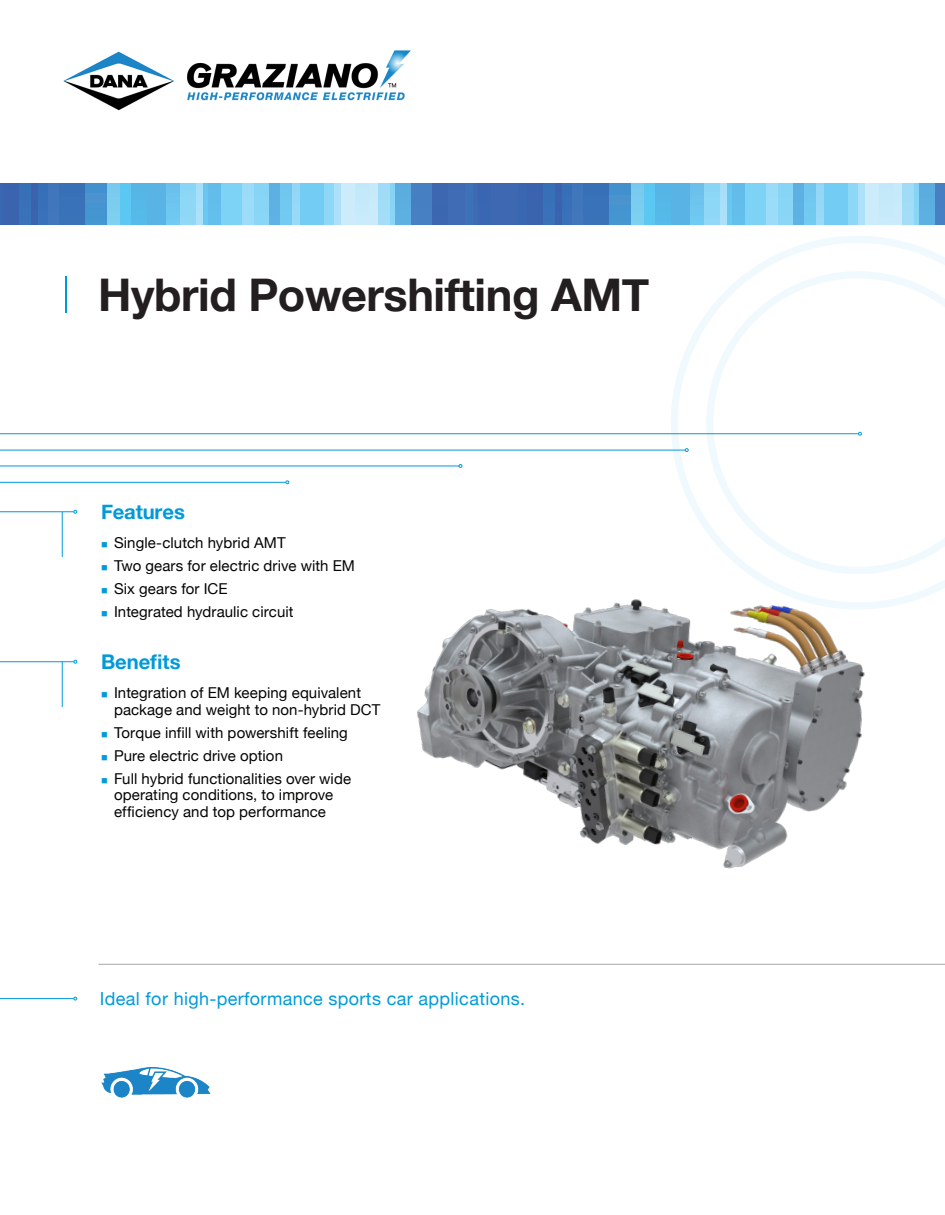
<style>
.page{position:relative;width:945px;height:1215px;background:#fff}
.page>*{position:absolute;margin:0;border:0;box-sizing:border-box;transform-origin:0 0}
.t1{font:700 45px "Helvetica Neue";letter-spacing:-.01em;color:#231f20}
.FEATURES___BENFITS{font:700 20.25px "Helvetica Neue";letter-spacing:-.005em;color:#009ad9}
.t2{font:18px "Helvetica Neue";letter-spacing:.02em;color:#009bda}
.t3{font:15px/16.5px "Helvetica Neue";letter-spacing:.005em;color:#040503}
.s1{color:#009bda}
</style>
<div class="page">
<svg style="left:671px;top:236px;width:274px;height:366px"></svg>
<svg style="left:706px;top:271px;width:239px;height:303px"></svg>
<hr style="left:0;top:433px;width:859px;height:1px;background:#009bda">
<svg style="left:858px;top:432px;width:4px;height:4px"></svg>
<hr style="left:0;top:450px;width:685px;height:1px;background:#009bda">
<svg style="left:685px;top:448px;width:4px;height:4px"></svg>
<hr style="left:0;top:466px;width:459px;height:1px;background:#009bda">
<svg style="left:459px;top:464px;width:3px;height:4px"></svg>
<hr style="left:0;top:482px;width:286px;height:1px;background:#009bda">
<hr style="left:0;top:661px;width:74px;height:1px;background:#009bda">
<svg style="left:73px;top:660px;width:4px;height:4px"></svg>
<hr style="left:62px;top:662px;width:1px;height:45px;background:#009bda">
<hr style="left:0;top:512px;width:74px;height:1px;background:#009bda">
<svg style="left:73px;top:510px;width:4px;height:4px"></svg>
<hr style="left:62px;top:512px;width:1px;height:45px;background:#009bda">
<hr style="left:65px;top:277px;width:2px;height:36px;background:#009ad9">
<img style="left:417px;top:499px;width:491px;height:370px">
<div style="left:467px;top:183px;width:13px;height:42px;background:#3e6ab4"></div>
<div style="left:479px;top:183px;width:13px;height:42px;background:#3a66b1"></div>
<div style="left:492px;top:183px;width:27px;height:42px;background:#3e69b2"></div>
<div style="left:519px;top:183px;width:10px;height:42px;background:#3a67b1"></div>
<div style="left:528px;top:183px;width:17px;height:42px;background:#3b64af"></div>
<div style="left:544px;top:183px;width:12px;height:42px;background:#3871b8"></div>
<div style="left:555px;top:183px;width:8px;height:42px;background:#3b63af"></div>
<div style="left:563px;top:183px;width:10px;height:42px;background:#3870b8"></div>
<div style="left:573px;top:183px;width:11px;height:42px;background:#4077bc"></div>
<div style="left:583px;top:183px;width:27px;height:42px;background:#3972b9"></div>
<div style="left:610px;top:183px;width:22px;height:42px;background:#4494cf"></div>
<div style="left:632px;top:183px;width:13px;height:42px;background:#7bcdef"></div>
<svg style="left:644px;top:183px;width:12px;height:42px"></svg>
<div style="left:656px;top:183px;width:16px;height:42px;background:#55b8e8"></div>
<div style="left:672px;top:183px;width:19px;height:42px;background:#59b4e5"></div>
<svg style="left:690px;top:183px;width:15px;height:42px"></svg>
<div style="left:705px;top:183px;width:16px;height:42px;background:#8dd7f7"></div>
<div style="left:720px;top:183px;width:8px;height:42px;background:#a9e0f9"></div>
<div style="left:728px;top:183px;width:5px;height:42px;background:#69c7f1"></div>
<div style="left:733px;top:183px;width:15px;height:42px;background:#62bdea"></div>
<div style="left:745px;top:183px;width:22px;height:42px;background:#7dd3f6"></div>
<div style="left:766px;top:183px;width:13px;height:42px;background:#9bdcf8"></div>
<svg style="left:779px;top:183px;width:15px;height:42px"></svg>
<div style="left:794px;top:183px;width:11px;height:42px;background:#5db1e3"></div>
<div style="left:805px;top:183px;width:12px;height:42px;background:#71c8f0"></div>
<div style="left:816px;top:183px;width:9px;height:42px;background:#95d7f6"></div>
<div style="left:824px;top:183px;width:26px;height:42px;background:#73ccf3"></div>
<div style="left:848px;top:183px;width:11px;height:42px;background:#8ed8f7"></div>
<div style="left:859px;top:183px;width:7px;height:42px;background:#ace1f9"></div>
<div style="left:866px;top:183px;width:14px;height:42px;background:#ccecfb"></div>
<div style="left:879px;top:183px;width:15px;height:42px;background:#c5e9fa"></div>
<div style="left:893px;top:183px;width:10px;height:42px;background:#c8ebfa"></div>
<div style="left:902px;top:183px;width:13px;height:42px;background:#a2ddf8"></div>
<div style="left:914px;top:183px;width:6px;height:42px;background:#86d4f6"></div>
<div style="left:920px;top:183px;width:16px;height:42px;background:#5caee1"></div>
<div style="left:936px;top:183px;width:9px;height:42px;background:#4780c2"></div>
<div style="left:0;top:183px;width:5px;height:42px;background:#3a66b1"></div>
<div style="left:4px;top:183px;width:17px;height:42px;background:#3b64af"></div>
<div style="left:20px;top:183px;width:12px;height:42px;background:#3871b8"></div>
<div style="left:31px;top:183px;width:8px;height:42px;background:#3b63af"></div>
<div style="left:39px;top:183px;width:10px;height:42px;background:#3870b8"></div>
<div style="left:49px;top:183px;width:11px;height:42px;background:#4077bc"></div>
<div style="left:59px;top:183px;width:27px;height:42px;background:#3972b9"></div>
<div style="left:86px;top:183px;width:22px;height:42px;background:#4494d0"></div>
<div style="left:108px;top:183px;width:13px;height:42px;background:#7ccdef"></div>
<svg style="left:120px;top:183px;width:12px;height:42px"></svg>
<div style="left:132px;top:183px;width:16px;height:42px;background:#55b8e8"></div>
<div style="left:148px;top:183px;width:19px;height:42px;background:#59b4e5"></div>
<svg style="left:166px;top:183px;width:15px;height:42px"></svg>
<div style="left:181px;top:183px;width:16px;height:42px;background:#8ed7f7"></div>
<div style="left:196px;top:183px;width:8px;height:42px;background:#aae0f9"></div>
<div style="left:204px;top:183px;width:5px;height:42px;background:#69c7f1"></div>
<div style="left:209px;top:183px;width:15px;height:42px;background:#62beeb"></div>
<div style="left:221px;top:183px;width:22px;height:42px;background:#7dd3f6"></div>
<div style="left:242px;top:183px;width:13px;height:42px;background:#9bdcf8"></div>
<svg style="left:255px;top:183px;width:15px;height:42px"></svg>
<div style="left:270px;top:183px;width:11px;height:42px;background:#5db2e3"></div>
<div style="left:281px;top:183px;width:12px;height:42px;background:#71c8f0"></div>
<div style="left:292px;top:183px;width:9px;height:42px;background:#96d8f7"></div>
<div style="left:300px;top:183px;width:26px;height:42px;background:#73ccf3"></div>
<div style="left:324px;top:183px;width:11px;height:42px;background:#8ed8f7"></div>
<div style="left:335px;top:183px;width:7px;height:42px;background:#ace1f9"></div>
<div style="left:342px;top:183px;width:14px;height:42px;background:#ccecfb"></div>
<div style="left:355px;top:183px;width:15px;height:42px;background:#c6eafa"></div>
<div style="left:369px;top:183px;width:10px;height:42px;background:#caebfb"></div>
<div style="left:378px;top:183px;width:13px;height:42px;background:#a2ddf8"></div>
<div style="left:390px;top:183px;width:6px;height:42px;background:#86d4f6"></div>
<div style="left:396px;top:183px;width:16px;height:42px;background:#5cafe1"></div>
<div style="left:412px;top:183px;width:22px;height:42px;background:#4780c2"></div>
<div style="left:432px;top:183px;width:18px;height:42px;background:#3d67b1"></div>
<div style="left:448px;top:183px;width:18px;height:42px;background:#3f6cb5"></div>
<div style="left:465px;top:183px;width:7px;height:42px;background:#3d71b8"></div>
<img style="left:63px;top:50px;width:347px;height:61px">
<hr style="left:0;top:998px;width:74px;height:1px;background:#009bda">
<hr style="left:98px;top:964px;width:847px;height:1px;background:#231f20">
<img style="left:101px;top:1067px;width:109px;height:30px">
<p class="t1" style="left:98px;top:260px;width:553px">Hybrid Powershifting AMT</p>
<p class="FEATURES___BENFITS" style="left:101px;top:496px;width:85px">Features</p>
<p class="t3" style="left:101px;top:536px;width:186px"><span class="s1">■</span> Single-clutch hybrid AMT</p>
<p class="t3" style="left:101px;top:559px;width:255px"><span class="s1">■</span> Two gears for electric drive with EM</p>
<p class="t3" style="left:101px;top:582px;width:128px"><span class="s1">■</span> Six gears for ICE</p>
<p class="t3" style="left:101px;top:605px;width:194px"><span class="s1">■</span> Integrated hydraulic circuit</p>
<p class="FEATURES___BENFITS" style="left:101px;top:646px;width:81px">Benefits</p>
<p class="t3" style="left:114px;top:686px;width:268px;text-indent:-13px"><span class="s1">■</span> Integration of EM keeping equivalent package and weight to non-hybrid DCT</p>
<p class="t3" style="left:101px;top:725px;width:248px"><span class="s1">■</span> Torque infill with powershift feeling</p>
<p class="t3" style="left:101px;top:748px;width:183px"><span class="s1">■</span> Pure electric drive option</p>
<p class="t3" style="left:114px;top:771px;width:239px;text-indent:-13px"><span class="s1">■</span> Full hybrid functionalities over wide operating conditions, to improve efficiency and top performance</p>
<p class="t2" style="left:100px;top:986px;width:427px">Ideal for high-performance sports car applications.</p>
</div>
